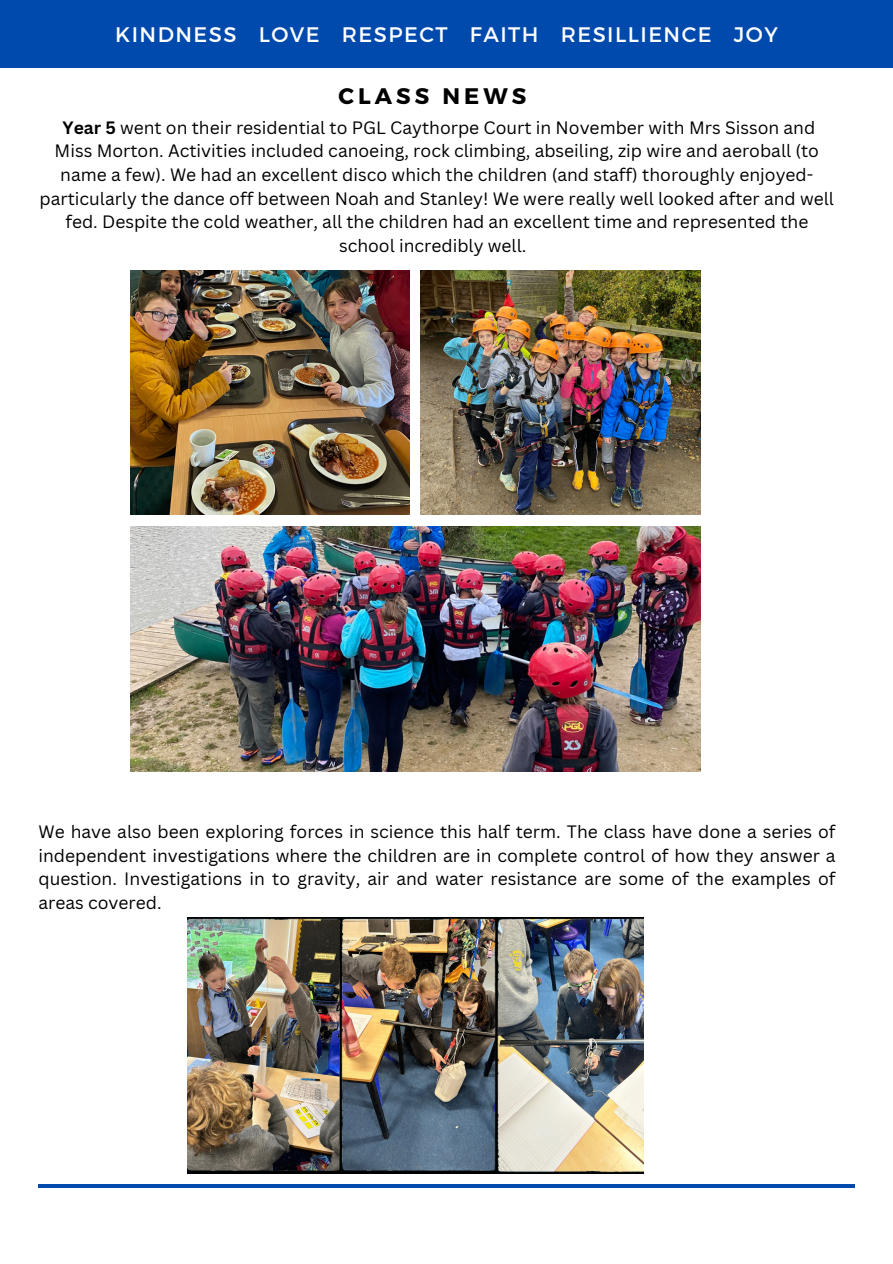
<style>
.page{position:relative;width:893px;height:1264px;background:#fff}
.page>*{position:absolute;margin:0;border:0;box-sizing:border-box;transform-origin:0 0}
.t1{font:700 22.5px "Montserrat";letter-spacing:.18em;color:#000}
.t2{font:21px "Montserrat";letter-spacing:.07em;color:#fff}
.t3{font:17.4px/23.7px "Canva Sans";color:#000;text-align:center}
.s1{font-weight:700}
</style>
<div class="page">
<img style="left:130px;top:270px;width:279px;height:245px">
<img style="left:421px;top:270px;width:279px;height:245px">
<img style="left:130px;top:526px;width:570px;height:245px">
<div style="left:0;top:0;width:892px;height:68px;background:#004aad"></div>
<hr style="left:38px;top:1184px;width:817px;height:3px;background:#004aad">
<img style="left:187px;top:917px;width:456px;height:256px">
<p class="t2" style="left:115px;top:20px;width:664px">KINDNESS LOVE RESPECT FAITH RESILLIENCE JOY</p>
<p class="t1" style="left:338px;top:82px;width:189px">CLASS NEWS</p>
<p class="t3" style="left:40px;top:115px;width:795px"><span class="s1">Year 5</span> went on their residential to PGL Caythorpe Court in November with Mrs Sisson and Miss Morton. Activities included canoeing, rock climbing, abseiling, zip wire and aeroball (to name a few). We had an excellent disco which the children (and staff) thoroughly enjoyed&shy;particularly the dance off between Noah and Stanley! We were really well looked after and well fed. Despite the cold weather, all the children had an excellent time and represented the school incredibly well.</p>
<p class="t3" style="left:38px;top:819px;width:798px;text-align:justify">We have also been exploring forces in science this half term. The class have done a series of independent investigations where the children are in complete control of how they answer a question. Investigations in to gravity, air and water resistance are some of the examples of areas covered.</p>
</div>
